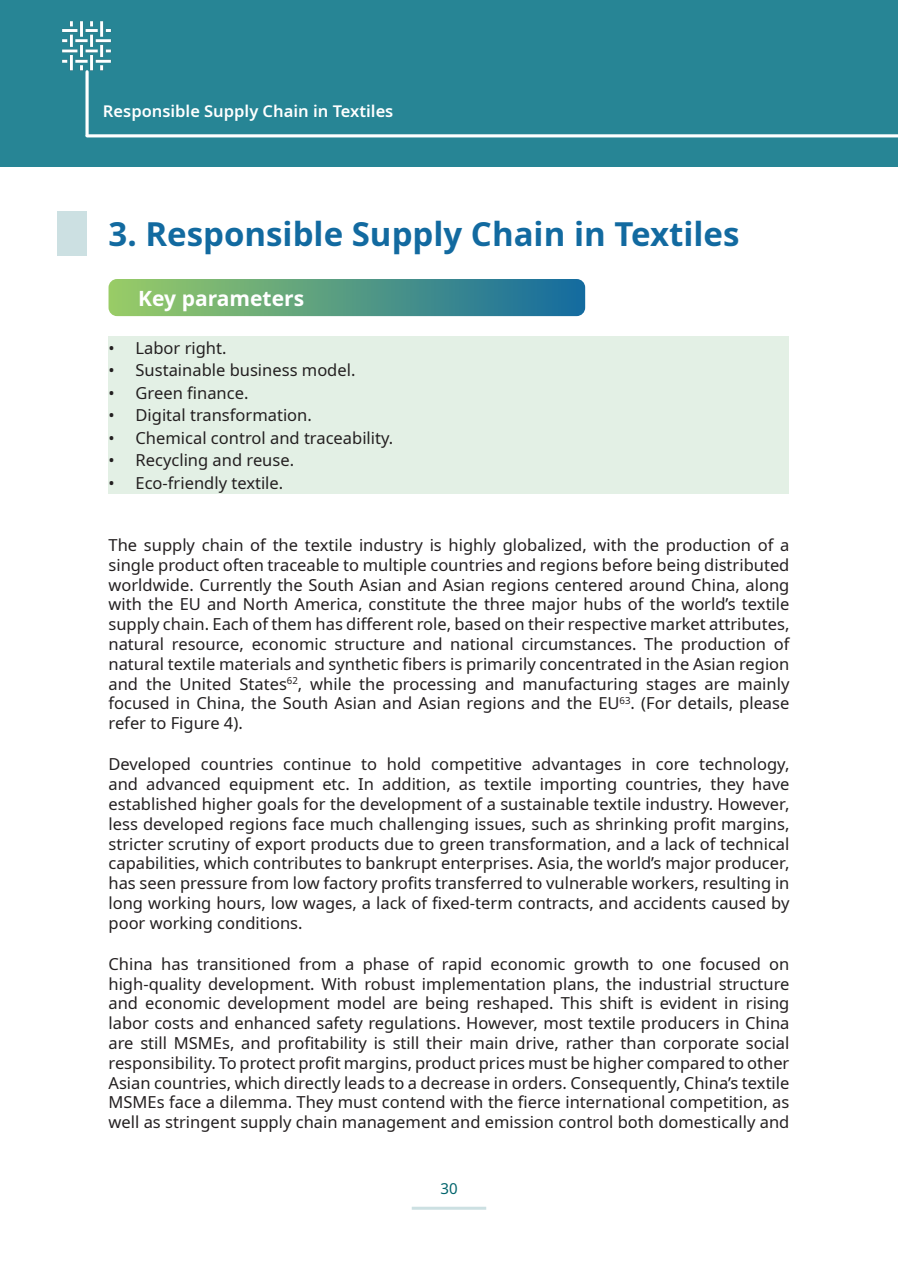
<style>
.page{position:relative;width:898px;height:1263px;background:#fff}
.page>*{position:absolute;margin:0;border:0;box-sizing:border-box;transform-origin:0 0}
.Header_1{font:700 33px "Noto Sans";color:#126aa0}
.Key_parameters_title{font:700 21px "Noto Sans";color:#fff}
.Body_text{font:16.5px/19.8px "Noto Sans";color:#231f20;text-align:justify}
.masthead_titles{font:600 16.5px "Noto Sans";color:#fff}
.t1{font:15px "Noto Sans";color:#00646c}
</style>
<div class="page">
<hr style="left:411px;top:1207px;width:75px;height:3px;background:#cce0e2">
<div style="left:57px;top:211px;width:30px;height:45px;background:#cce0e2"></div>
<svg style="left:108px;top:279px;width:477px;height:37px;background:#579b83"></svg>
<div style="left:108px;top:336px;width:681px;height:23px;background:#e3f0e5"></div>
<div style="left:108px;top:359px;width:681px;height:22px;background:#e3f0e5"></div>
<div style="left:108px;top:381px;width:681px;height:23px;background:#e3f0e5"></div>
<div style="left:108px;top:404px;width:681px;height:22px;background:#e3f0e5"></div>
<div style="left:108px;top:426px;width:681px;height:23px;background:#e3f0e5"></div>
<div style="left:108px;top:449px;width:681px;height:22px;background:#e3f0e5"></div>
<div style="left:108px;top:471px;width:681px;height:23px;background:#e3f0e5"></div>
<div style="left:0;top:0;width:897px;height:167px;background:#278595"></div>
<svg style="left:85px;top:73px;width:4px;height:63px"></svg>
<img style="left:62px;top:21px;width:49px;height:52px">
<hr style="left:87px;top:134px;width:810px;height:3px;background:#fff">
<p class="masthead_titles" style="left:103px;top:100px;width:292px">Responsible Supply Chain in Textiles</p>
<p class="masthead_titles" style="left:106px;top:100px;width:292px">Responsible Supply Chain in Textiles</p>
<p class="Header_1" style="left:108px;top:211px;width:632px">3. Responsible Supply Chain in Textiles</p>
<p class="Key_parameters_title" style="left:138px;top:283px;width:167px">Key parameters</p>
<p class="Body_text" style="left:108px;top:338px;width:119px">• Labor right.</p>
<p class="Body_text" style="left:108px;top:361px;width:248px">• Sustainable business model.</p>
<p class="Body_text" style="left:108px;top:383px;width:141px">• Green finance.</p>
<p class="Body_text" style="left:108px;top:406px;width:205px">• Digital transformation.</p>
<p class="Body_text" style="left:108px;top:428px;width:286px">• Chemical control and traceability.</p>
<p class="Body_text" style="left:108px;top:451px;width:187px">• Recycling and reuse.</p>
<p class="Body_text" style="left:108px;top:473px;width:176px">• Eco-friendly textile.</p>
<p class="Body_text" style="left:108px;top:536px;width:682px">The supply chain of the textile industry is highly globalized, with the production of a single product often traceable to multiple countries and regions before being distributed worldwide. Currently the South Asian and Asian regions centered around China, along with the EU and North America, constitute the three major hubs of the world’s textile supply chain. Each of them has different role, based on their respective market attributes, natural resource, economic structure and national circumstances. The production of natural textile materials and synthetic fibers is primarily concentrated in the Asian region and the United States<sup>62</sup>, while the processing and manufacturing stages are mainly focused in China, the South Asian and Asian regions and the EU<sup>63</sup>. (For details, please refer to Figure 4).</p>
<p class="Body_text" style="left:108px;top:755px;width:682px">Developed countries continue to hold competitive advantages in core technology, and advanced equipment etc. In addition, as textile importing countries, they have established higher goals for the development of a sustainable textile industry. However, less developed regions face much challenging issues, such as shrinking profit margins, stricter scrutiny of export products due to green transformation, and a lack of technical capabilities, which contributes to bankrupt enterprises. Asia, the world’s major producer, has seen pressure from low factory profits transferred to vulnerable workers, resulting in long working hours, low wages, a lack of fixed-term contracts, and accidents caused by poor working conditions.</p>
<p class="Body_text" style="left:108px;top:954px;width:682px">China has transitioned from a phase of rapid economic growth to one focused on high-quality development. With robust implementation plans, the industrial structure and economic development model are being reshaped. This shift is evident in rising labor costs and enhanced safety regulations. However, most textile producers in China are still MSMEs, and profitability is still their main drive, rather than corporate social responsibility. To protect profit margins, product prices must be higher compared to other Asian countries, which directly leads to a decrease in orders. Consequently, China’s textile MSMEs face a dilemma. They must contend with the fierce international competition, as well as stringent supply chain management and emission control both domestically and</p>
<p class="t1" style="left:440px;top:1178px;width:19px">30</p>
</div>
